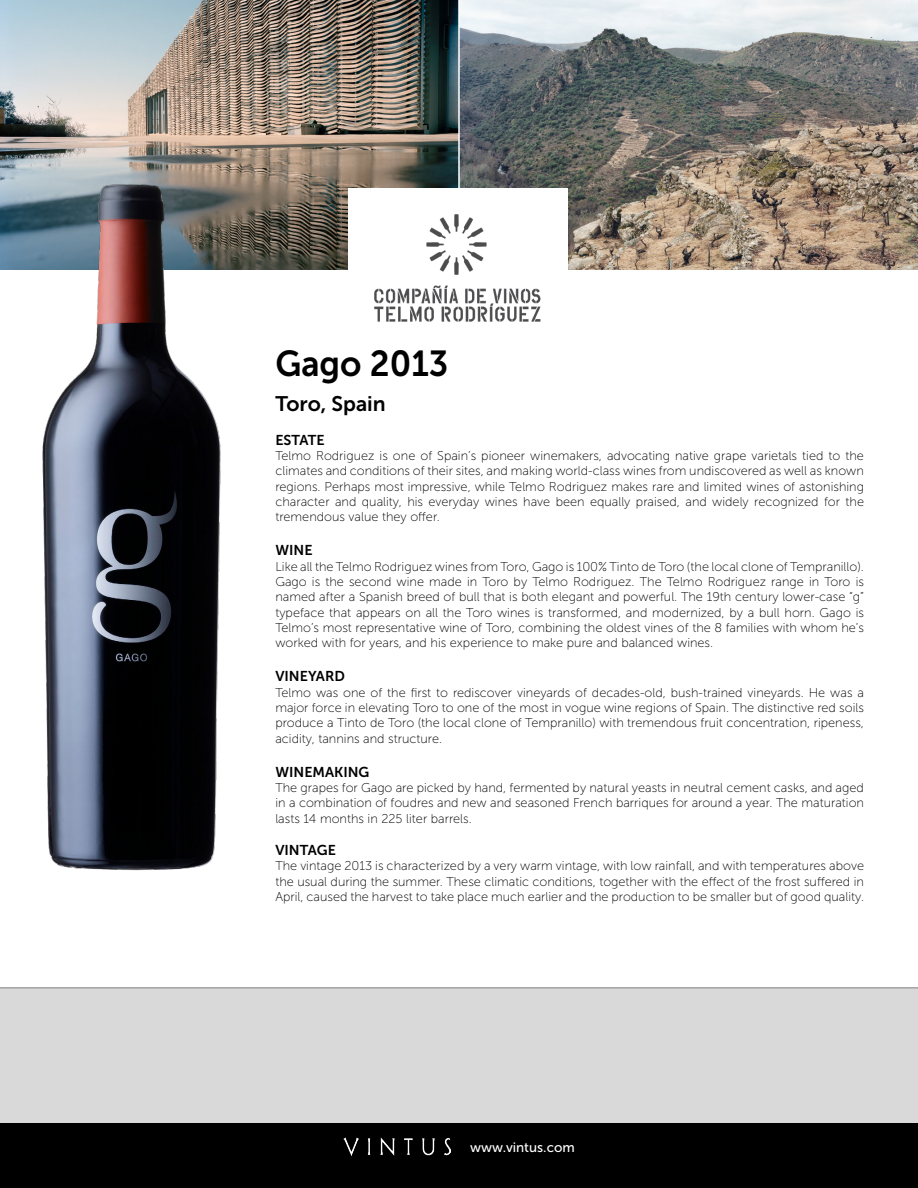
<style>
.page{position:relative;width:918px;height:1188px;background:#fff}
.page>*{position:absolute;margin:0;border:0;box-sizing:border-box;transform-origin:0 0}
.t1{font:36px "Museo Sans 700";color:#000;scale:.95 1}
.t2{font:21px "Museo Sans 700";color:#000}
.t3{font:14.25px "Museo Sans 700";color:#000}
.t4{font:13.5px "Museo Sans 500";color:#fff}
.t5{font:12.75px/15.3px "Museo Sans 100";color:#000;text-align:justify}
</style>
<div class="page">
<img style="left:0;top:0;width:918px;height:270px">
<hr style="left:458px;top:0;width:2px;height:270px;background:#fff">
<div style="left:348px;top:188px;width:220px;height:161px;background:#fff"></div>
<img style="left:374px;top:214px;width:167px;height:108px">
<div style="left:0;top:1123px;width:918px;height:65px;background:#000"></div>
<img style="left:343px;top:1138px;width:108px;height:18px">
<div style="left:0;top:988px;width:918px;height:135px;background:#d9d9d9"></div>
<hr style="left:0;top:987px;width:918px;height:1px;background:#7e7e7e">
<img style="left:40px;top:176px;width:184px;height:695px">
<h1 class="t1" style="left:275px;top:344px;width:184px">Gago 2013</h1>
<h2 class="t2" style="left:275px;top:392px;width:112px">Toro, Spain</h2>
<p class="t3" style="left:275px;top:432px;width:51px">ESTATE</p>
<p class="t5" style="left:275px;top:448px;width:590px">Telmo Rodriguez is one of Spain’s pioneer winemakers, advocating native grape varietals tied to the climates and conditions of their sites, and making world-class wines from undiscovered as well as known regions. Perhaps most impressive, while Telmo Rodriguez makes rare and limited wines of astonishing character and quality, his everyday wines have been equally praised, and widely recognized for the tremendous value they offer.</p>
<p class="t3" style="left:275px;top:543px;width:39px">WINE</p>
<p class="t5" style="left:275px;top:559px;width:590px">Like all the Telmo Rodriguez wines from Toro, Gago is 100% Tinto de Toro (the local clone of Tempranillo).<br>Gago is the second wine made in Toro by Telmo Rodriguez. The Telmo Rodriguez range in Toro is named after a Spanish breed of bull that is both elegant and powerful. The 19th century lower-case “g” typeface that appears on all the Toro wines is transformed, and modernized, by a bull horn. Gago is Telmo’s most representative wine of Toro, combining the oldest vines of the 8 families with whom he’s worked with for years, and his experience to make pure and balanced wines.</p>
<p class="t3" style="left:275px;top:669px;width:71px">VINEYARD</p>
<p class="t5" style="left:275px;top:685px;width:590px">Telmo was one of the first to rediscover vineyards of decades-old, bush-trained vineyards. He was a major force in elevating Toro to one of the most in vogue wine regions of Spain. The distinctive red soils produce a Tinto de Toro (the local clone of Tempranillo) with tremendous fruit concentration, ripeness, acidity, tannins and structure.</p>
<p class="t3" style="left:275px;top:764px;width:96px">WINEMAKING</p>
<p class="t5" style="left:275px;top:780px;width:590px">The grapes for Gago are picked by hand, fermented by natural yeasts in neutral cement casks, and aged in a combination of foudres and new and seasoned French barriques for around a year. The maturation lasts 14 months in 225 liter barrels.</p>
<p class="t3" style="left:275px;top:842px;width:62px">VINTAGE</p>
<p class="t5" style="left:275px;top:859px;width:590px">The vintage 2013 is characterized by a very warm vintage, with low rainfall, and with temperatures above the usual during the summer. These climatic conditions, together with the effect of the frost suffered in April, caused the harvest to take place much earlier and the production to be smaller but of good quality.</p>
<p class="t4" style="left:470px;top:1140px;width:106px">www.vintus.com</p>
</div>
